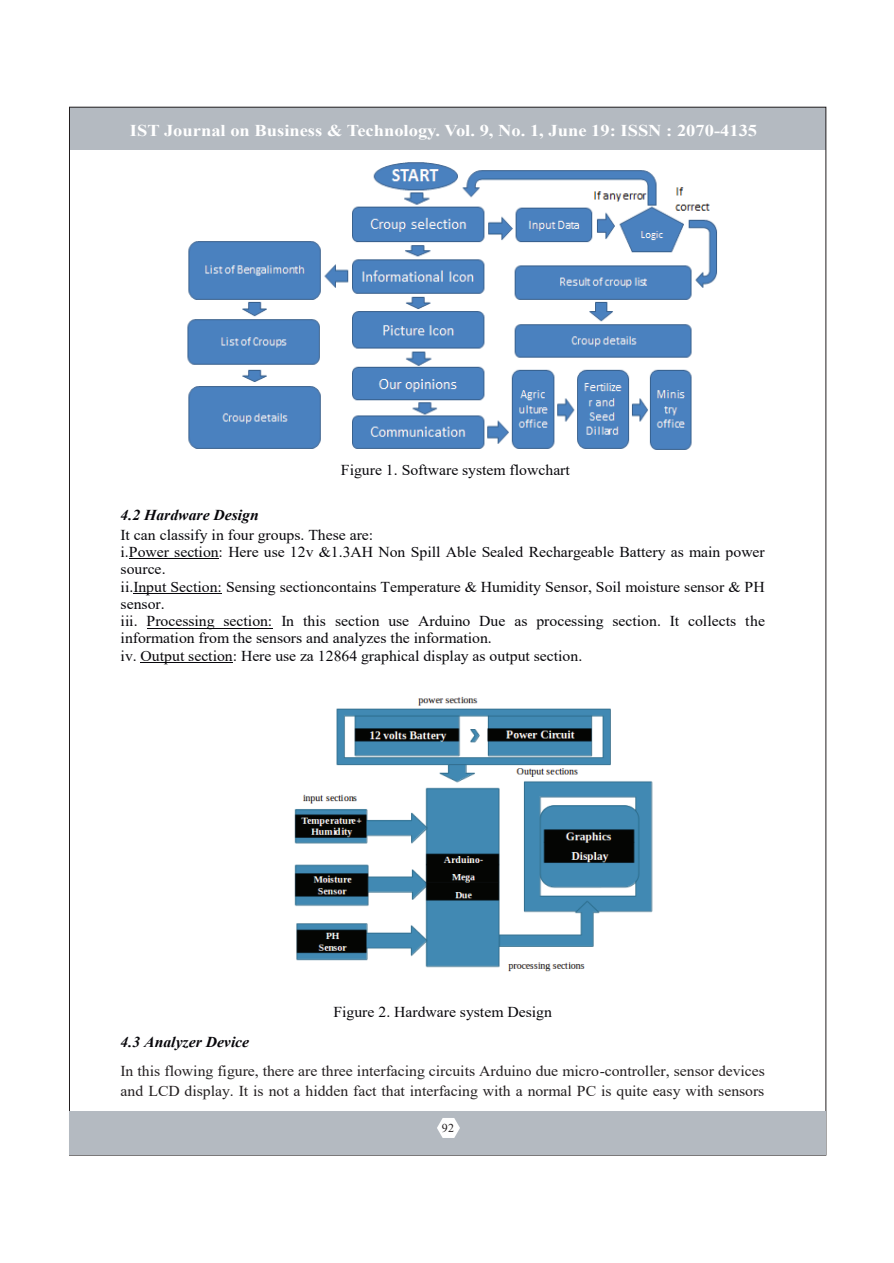
<style>
.page{position:relative;width:894px;height:1263px;background:#fff}
.page>*{position:absolute;margin:0;border:0;box-sizing:border-box;transform-origin:0 0}
.t1{font:700 16.5px "Times New Roman";color:#fff;scale:1.12 1}
.t2{font:15px/17.2px "Times New Roman";color:#08070b;scale:1.04 1}
.t3{font:15px/19.8px "Times New Roman";color:#231f20;scale:1.04 1}
.t4{font:italic 700 15px "Times New Roman";color:#08070b;scale:1.04 1}
.t5{font:12px "Times New Roman";color:#231f20}
</style>
<div class="page">
<img style="left:187px;top:162px;width:530px;height:288px">
<img style="left:294px;top:696px;width:359px;height:276px">
<hr style="left:129px;top:558px;width:89px;height:1px;background:#08070b">
<hr style="left:133px;top:593px;width:89px;height:1px;background:#08070b">
<hr style="left:146px;top:628px;width:126px;height:1px;background:#08070b">
<hr style="left:140px;top:662px;width:92px;height:1px;background:#08070b">
<div style="left:70px;top:107px;width:755px;height:43px;background:#b4bac1"></div>
<div style="left:69px;top:1111px;width:756px;height:43px;background:#b4bac1"></div>
<svg style="left:437px;top:1118px;width:23px;height:20px"></svg>
<p class="t1" style="left:130px;top:118px;width:561px">IST Journal on Business &amp; Technology. Vol. 9, No. 1, June 19: ISSN : 2070-4135</p>
<p class="t2" style="left:341px;top:460px;width:221px">Figure 1. Software system flowchart</p>
<p class="t4" style="left:120px;top:504px;width:134px">4.2 Hardware Design</p>
<p class="t2" style="left:120px;top:525px;width:621px">It can classify in four groups. These are:<br>i.Power section: Here use 12v &amp;1.3AH Non Spill Able Sealed Rechargeable Battery as main power source.<br>ii.Input Section: Sensing sectioncontains Temperature &amp; Humidity Sensor, Soil moisture sensor &amp; PH sensor.<br>iii. Processing section: In this section use Arduino Due as processing section. It collects the information from the sensors and analyzes the information.<br>iv. Output section: Here use za 12864 graphical display as output section.</p>
<p class="t2" style="left:333px;top:1002px;width:211px">Figure 2. Hardware system Design</p>
<p class="t4" style="left:120px;top:1031px;width:125px">4.3 Analyzer Device</p>
<p class="t3" style="left:120px;top:1060px;width:621px">In this flowing figure, there are three interfacing circuits Arduino due micro-controller, sensor devices and LCD display. It is not a hidden fact that interfacing with a normal PC is quite easy with sensors</p>
<p class="t5" style="left:442px;top:1119px;width:14px">92</p>
</div>
